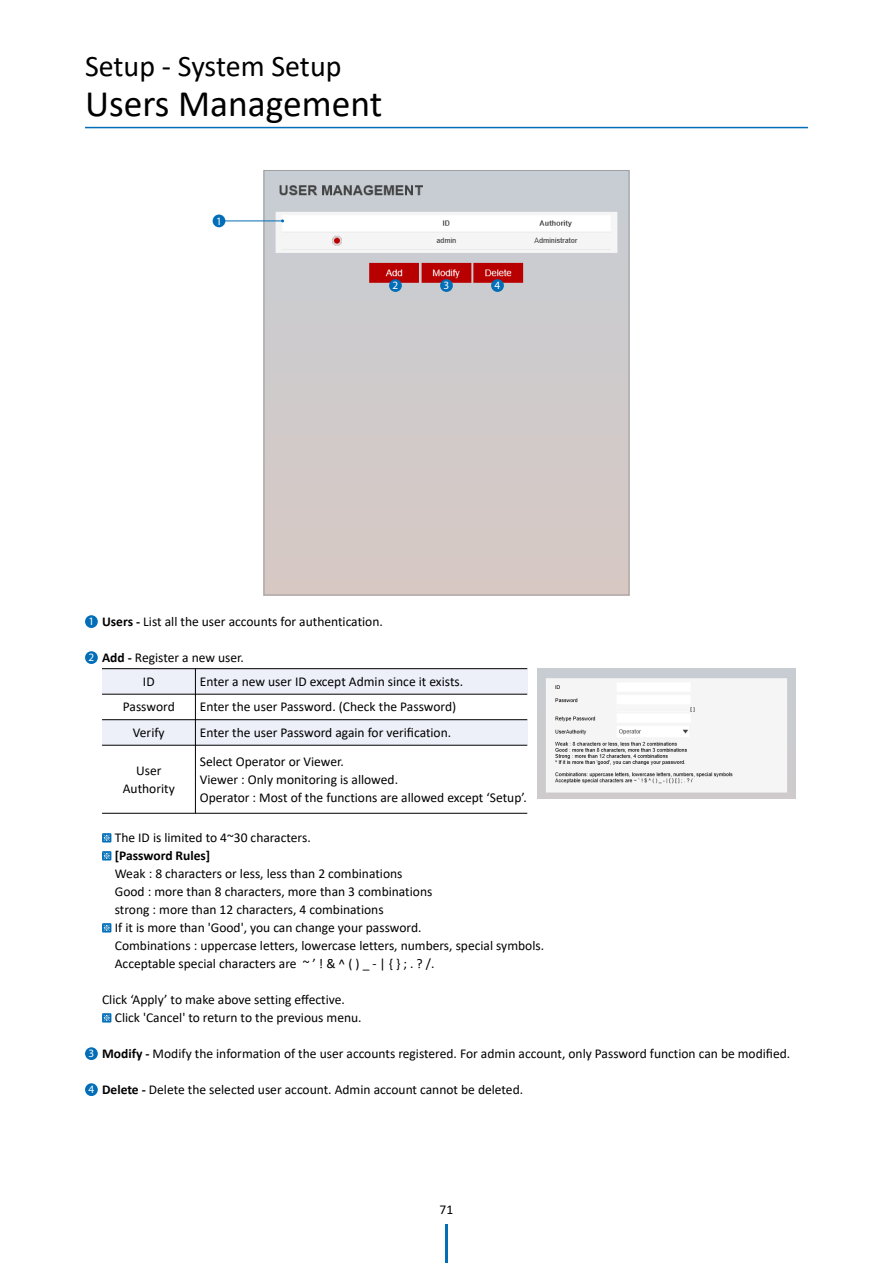
<style>
.page{position:relative;width:893px;height:1263px;background:#fff}
.page>*{position:absolute;margin:0;border:0;box-sizing:border-box;transform-origin:0 0}
.t1{font:37.5px "Calibri";color:#000}
.t2{font:30px "Calibri";color:#000}
.t3{font:13.5px/18px "Calibri";color:#000}
.t4{font:700 13.5px "Calibri";color:#000}
.t5{font:11.25px "Myriad Pro";color:#fff}
.s1{font-family:"Myriad Pro";font-size:11.25px;color:#fff}
.s2{font-weight:700}
</style>
<div class="page">
<hr style="left:85px;top:127px;width:723px;height:1px;background:#036eb8">
<hr style="left:445px;top:1225px;width:3px;height:38px;background:#036eb8">
<img style="left:266px;top:172px;width:361px;height:421px">
<div style="left:264px;top:170px;width:365px;height:425px;border:1px solid #9fa0a0"></div>
<hr style="left:219px;top:221px;width:64px;height:1px;background:#036eb8">
<div style="left:213px;top:215px;width:12px;height:12px;background:#036eb8;border-radius:50%"></div>
<div style="left:440px;top:279px;width:13px;height:13px;background:#036eb8;border-radius:50%"></div>
<div style="left:389px;top:279px;width:13px;height:13px;background:#036eb8;border-radius:50%"></div>
<div style="left:491px;top:279px;width:13px;height:13px;background:#036eb8;border-radius:50%"></div>
<div style="left:85px;top:615px;width:13px;height:13px;background:#036eb8;border-radius:50%"></div>
<div style="left:85px;top:651px;width:13px;height:13px;background:#036eb8;border-radius:50%"></div>
<svg style="left:102px;top:833px;width:9px;height:9px"></svg>
<svg style="left:103px;top:834px;width:7px;height:7px"></svg>
<svg style="left:102px;top:851px;width:9px;height:9px"></svg>
<svg style="left:103px;top:852px;width:7px;height:7px"></svg>
<svg style="left:102px;top:923px;width:9px;height:9px"></svg>
<svg style="left:103px;top:924px;width:7px;height:7px"></svg>
<svg style="left:102px;top:1013px;width:9px;height:9px"></svg>
<svg style="left:103px;top:1014px;width:7px;height:7px"></svg>
<div style="left:85px;top:1047px;width:13px;height:13px;background:#036eb8;border-radius:50%"></div>
<div style="left:85px;top:1083px;width:13px;height:13px;background:#036eb8;border-radius:50%"></div>
<img style="left:538px;top:668px;width:257px;height:131px">
<div style="left:102px;top:720px;width:425px;height:25px;background:#edf0f9"></div>
<div style="left:102px;top:669px;width:425px;height:25px;background:#edf0f9"></div>
<hr style="left:102px;top:745px;width:425px;height:1px;background:#000">
<hr style="left:102px;top:719px;width:425px;height:1px;background:#000">
<hr style="left:102px;top:694px;width:425px;height:1px;background:#000">
<hr style="left:102px;top:668px;width:425px;height:1px;background:#000">
<hr style="left:195px;top:669px;width:1px;height:144px;background:#000">
<hr style="left:102px;top:813px;width:425px;height:1px;background:#000">
<h2 class="t2" style="left:85px;top:45px;width:258px">Setup - System Setup</h2>
<h1 class="t1" style="left:85px;top:77px;width:299px">Users Management</h1>
<p class="t5" style="left:216px;top:214px;width:7px">1</p>
<p class="t5" style="left:393px;top:279px;width:7px">2</p>
<p class="t5" style="left:444px;top:279px;width:7px">3</p>
<p class="t5" style="left:495px;top:279px;width:7px">4</p>
<p class="t3" style="left:89px;top:612px;width:296px"><span class="s1">1</span> <span class="s2">Users -</span> List all the user accounts for authentication.</p>
<p class="t3" style="left:89px;top:648px;width:157px"><span class="s1">2</span> <span class="s2">Add -</span> Register a new user.</p>
<p class="t3" style="left:123px;top:668px;width:53px;line-height:25.5px;text-align:center">ID<br>Password<br>Verify</p>
<p class="t3" style="left:123px;top:761px;width:54px;text-align:center">User<br>Authority</p>
<p class="t3" style="left:200px;top:668px;width:265px;line-height:25.5px">Enter a new user ID except Admin since it exists.<br>Enter the user Password. (Check the Password)<br>Enter the user Password again for verification.</p>
<p class="t3" style="left:200px;top:752px;width:329px">Select Operator or Viewer.<br>Viewer : Only monitoring is allowed.<br>Operator : Most of the functions are allowed except ‘Setup’.</p>
<p class="t3" style="left:115px;top:828px;width:197px">The ID is limited to 4~30 characters.</p>
<p class="t4" style="left:115px;top:845px;width:97px">[Password Rules]</p>
<p class="t3" style="left:115px;top:864px;width:431px">Weak : 8 characters or less, less than 2 combinations<br>Good : more than 8 characters, more than 3 combinations<br>strong : more than 12 characters, 4 combinations<br>If it is more than 'Good', you can change your password.<br>Combinations : uppercase letters, lowercase letters, numbers, special symbols.<br>Acceptable special characters are ~ ’ ! &amp; ^ ( ) _ - | { } ; . ? /.</p>
<p class="t3" style="left:115px;top:990px;width:248px;text-indent:-13px">Click ‘Apply’ to make above setting effective.<br>Click 'Cancel' to return to the previous menu.</p>
<p class="t3" style="left:89px;top:1044px;width:703px"><span class="s1">3</span> <span class="s2">Modify -</span> Modify the information of the user accounts registered. For admin account, only Password function can be modified.</p>
<p class="t3" style="left:89px;top:1080px;width:436px"><span class="s1">4</span> <span class="s2">Delete -</span> Delete the selected user account. Admin account cannot be deleted.</p>
<p class="t3" style="left:440px;top:1201px;width:15px">71</p>
</div>
